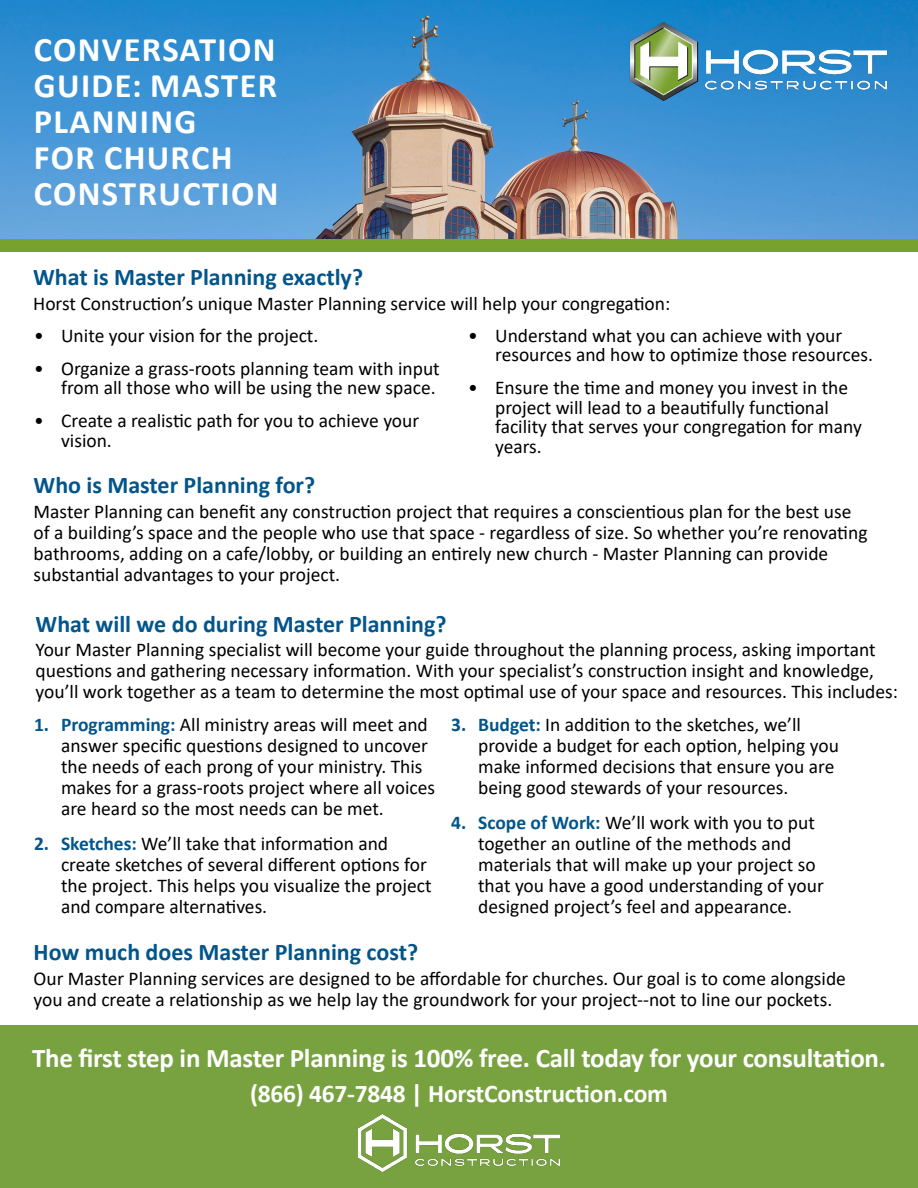
<style>
.page{position:relative;width:918px;height:1188px;background:#fff}
.page>*{position:absolute;margin:0;border:0;box-sizing:border-box;transform-origin:0 0}
.t1{font:700 34.5px/36px "Calibri";letter-spacing:.04em;color:#fff}
.t2{font:700 27px "Calibri";letter-spacing:-.01em;color:#fff}
.t3{font:700 25.5px "Calibri";letter-spacing:-.01em;color:#fff}
.t4{font:700 24px "Calibri";color:#02558b}
.t5{font:19.5px/21px "Calibri";color:#000}
.s1{font-weight:700;color:#02558b}
</style>
<div class="page">
<img style="left:0;top:0;width:918px;height:239px">
<img style="left:629px;top:22px;width:258px;height:78px">
<div style="left:0;top:1026px;width:918px;height:162px;background:#78a240"></div>
<img style="left:358px;top:1115px;width:202px;height:56px">
<div style="left:0;top:239px;width:918px;height:13px;background:#78a22f"></div>
<h1 class="t1" style="left:34px;top:31px;width:246px">CONVERSATION<br>GUIDE: MASTER<br>PLANNING<br>FOR CHURCH<br>CONSTRUCTION</h1>
<p class="t4" style="left:33px;top:260px;width:331px">What is Master Planning exactly?</p>
<p class="t5" style="left:33px;top:293px;width:639px">Horst Construction’s unique Master Planning service will help your congregation:</p>
<p class="t5" style="left:34px;top:324px;width:286px">• Unite your vision for the project.</p>
<p class="t5" style="left:34px;top:358px;width:407px;line-height:19.5px;text-align:right">• Organize a grass-roots planning team with input from all those who will be using the new space.</p>
<p class="t5" style="left:61px;top:411px;width:360px;line-height:19.5px;text-indent:-27px">• Create a realistic path for you to achieve your vision.</p>
<p class="t5" style="left:495px;top:325px;width:379px;line-height:19.5px;text-indent:-27px">• Understand what you can achieve with your resources and how to optimize those resources.</p>
<p class="t5" style="left:495px;top:378px;width:368px;line-height:19.5px;text-indent:-27px">• Ensure the time and money you invest in the project will lead to a beautifully functional facility that serves your congregation for many years.</p>
<p class="t4" style="left:34px;top:468px;width:283px">Who is Master Planning for?</p>
<p class="t5" style="left:34px;top:500px;width:835px">Master Planning can benefit any construction project that requires a conscientious plan for the best use of a building’s space and the people who use that space - regardless of size. So whether you’re renovating bathrooms, adding on a cafe/lobby, or building an entirely new church - Master Planning can provide substantial advantages to your project.</p>
<p class="t4" style="left:36px;top:607px;width:413px">What will we do during Master Planning?</p>
<p class="t5" style="left:36px;top:639px;width:864px">Your Master Planning specialist will become your guide throughout the planning process, asking important questions and gathering necessary information. With your specialist’s construction insight and knowledge, you’ll work together as a team to determine the most optimal use of your space and resources. This includes:</p>
<p class="t5" style="left:61px;top:714px;width:376px;text-indent:-27px"><span class="s1">1. Programming:</span> All ministry areas will meet and answer specific questions designed to uncover the needs of each prong of your ministry. This makes for a grass-roots project where all voices are heard so the most needs can be met.</p>
<p class="t5" style="left:61px;top:832px;width:372px;text-indent:-27px"><span class="s1">2. Sketches:</span> We’ll take that information and create sketches of several different options for the project. This helps you visualize the project and compare alternatives.</p>
<p class="t5" style="left:478px;top:714px;width:362px;text-indent:-27px"><span class="s1">3. Budget:</span> In addition to the sketches, we’ll provide a budget for each option, helping you make informed decisions that ensure you are being good stewards of your resources.</p>
<p class="t5" style="left:478px;top:811px;width:347px;text-indent:-27px"><span class="s1">4. Scope of Work:</span> We’ll work with you to put together an outline of the methods and materials that will make up your project so that you have a good understanding of your designed project’s feel and appearance.</p>
<p class="t4" style="left:34px;top:935px;width:386px">How much does Master Planning cost?</p>
<p class="t5" style="left:34px;top:967px;width:814px">Our Master Planning services are designed to be affordable for churches. Our goal is to come alongside you and create a relationship as we help lay the groundwork for your project--not to line our pockets.</p>
<h2 class="t2" style="left:32px;top:1039px;width:856px">The first step in Master Planning is 100% free. Call today for your consultation.</h2>
<h3 class="t3" style="left:250px;top:1076px;width:419px">(866) 467-7848 | HorstConstruction.com</h3>
</div>
